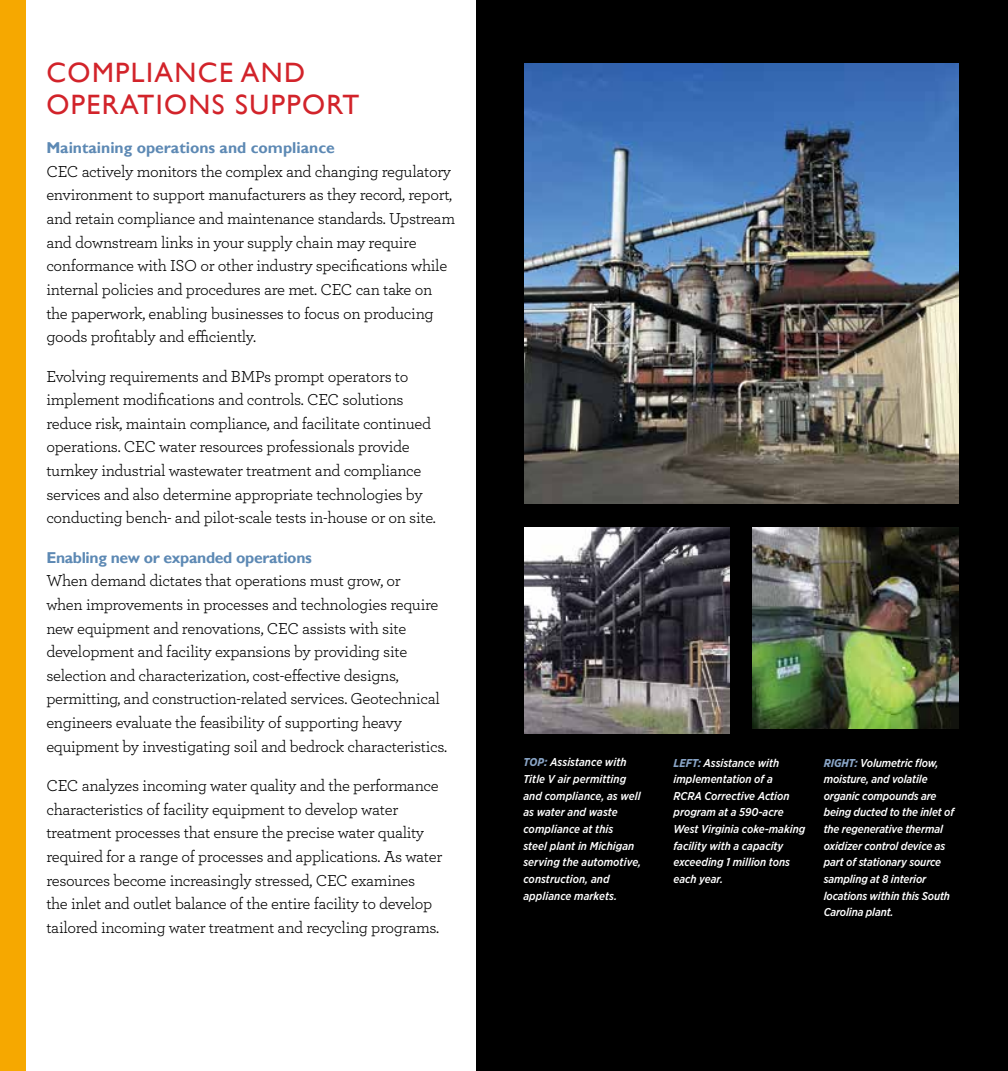
<style>
.page{position:relative;width:1008px;height:1071px;background:#fff}
.page>*{position:absolute;margin:0;border:0;box-sizing:border-box;transform-origin:0 0}
.t1{font:28px/31.5px "Gill Sans";letter-spacing:.05em;color:#d2232a}
.t2{font:16.62px/23.6px "Archer";letter-spacing:-.02em;color:#000}
.t3{font:700 15.75px "Gill Sans";color:#5d89b4}
.t4{font:700 15.75px "Gill Sans";letter-spacing:-.02em;color:#5d89b4}
.t5{font:italic 500 11.38px/16.6px "Gotham Narrow";letter-spacing:-.005em;color:#fff}
.s1{font-weight:700;color:#89a5c7}
</style>
<div class="page">
<div style="left:0;top:0;width:26px;height:1071px;background:#f6a800"></div>
<div style="left:476px;top:0;width:532px;height:1071px;background:#000"></div>
<img style="left:524px;top:63px;width:434px;height:441px">
<img style="left:752px;top:528px;width:206px;height:200px">
<img style="left:524px;top:528px;width:206px;height:205px">
<h1 class="t1" style="left:46px;top:58px;width:314px">COMPLIANCE AND<br>OPERATIONS SUPPORT</h1>
<p class="t3" style="left:46px;top:138px;width:290px">Maintaining operations and compliance</p>
<p class="t2" style="left:46px;top:159px;width:410px">CEC actively monitors the complex and changing regulatory environment to support manufacturers as they record, report, and retain compliance and maintenance standards. Upstream and downstream links in your supply chain may require conformance with ISO or other industry specifications while internal policies and procedures are met. CEC can take on the paperwork, enabling businesses to focus on producing goods profitably and efficiently.</p>
<p class="t2" style="left:46px;top:363px;width:391px">Evolving requirements and BMPs prompt operators to implement modifications and controls. CEC solutions reduce risk, maintain compliance, and facilitate continued operations. CEC water resources professionals provide turnkey industrial wastewater treatment and compliance services and also determine appropriate technologies by conducting bench- and pilot-scale tests in-house or on site.</p>
<p class="t4" style="left:46px;top:548px;width:267px">Enabling new or expanded operations</p>
<p class="t2" style="left:46px;top:568px;width:402px">When demand dictates that operations must grow, or<br>when improvements in processes and technologies require new equipment and renovations, CEC assists with site development and facility expansions by providing site selection and characterization, cost-effective designs, permitting, and construction-related services. Geotechnical engineers evaluate the feasibility of supporting heavy equipment by investigating soil and bedrock characteristics.</p>
<p class="t2" style="left:46px;top:773px;width:398px">CEC analyzes incoming water quality and the performance characteristics of facility equipment to develop water treatment processes that ensure the precise water quality required for a range of processes and applications. As water resources become increasingly stressed, CEC examines<br>the inlet and outlet balance of the entire facility to develop tailored incoming water treatment and recycling programs.</p>
<p class="t5" style="left:523px;top:754px;width:119px"><span class="s1">TOP:</span> Assistance with<br>Title V air permitting and compliance, as well as water and waste compliance at this<br>steel plant in Michigan serving the automotive, construction, and appliance markets.</p>
<p class="t5" style="left:674px;top:754px;width:133px"><span class="s1">LEFT:</span> Assistance with implementation of a<br>RCRA Corrective Action program at a 590-acre<br>West Virginia coke-making facility with a capacity exceeding 1 million tons each year.</p>
<p class="t5" style="left:824px;top:754px;width:132px"><span class="s1">RIGHT:</span> Volumetric flow, moisture, and volatile organic compounds are being ducted to the inlet of the regenerative thermal oxidizer control device as part of stationary source sampling at 8 interior locations within this South<br>Carolina plant.</p>
</div>
